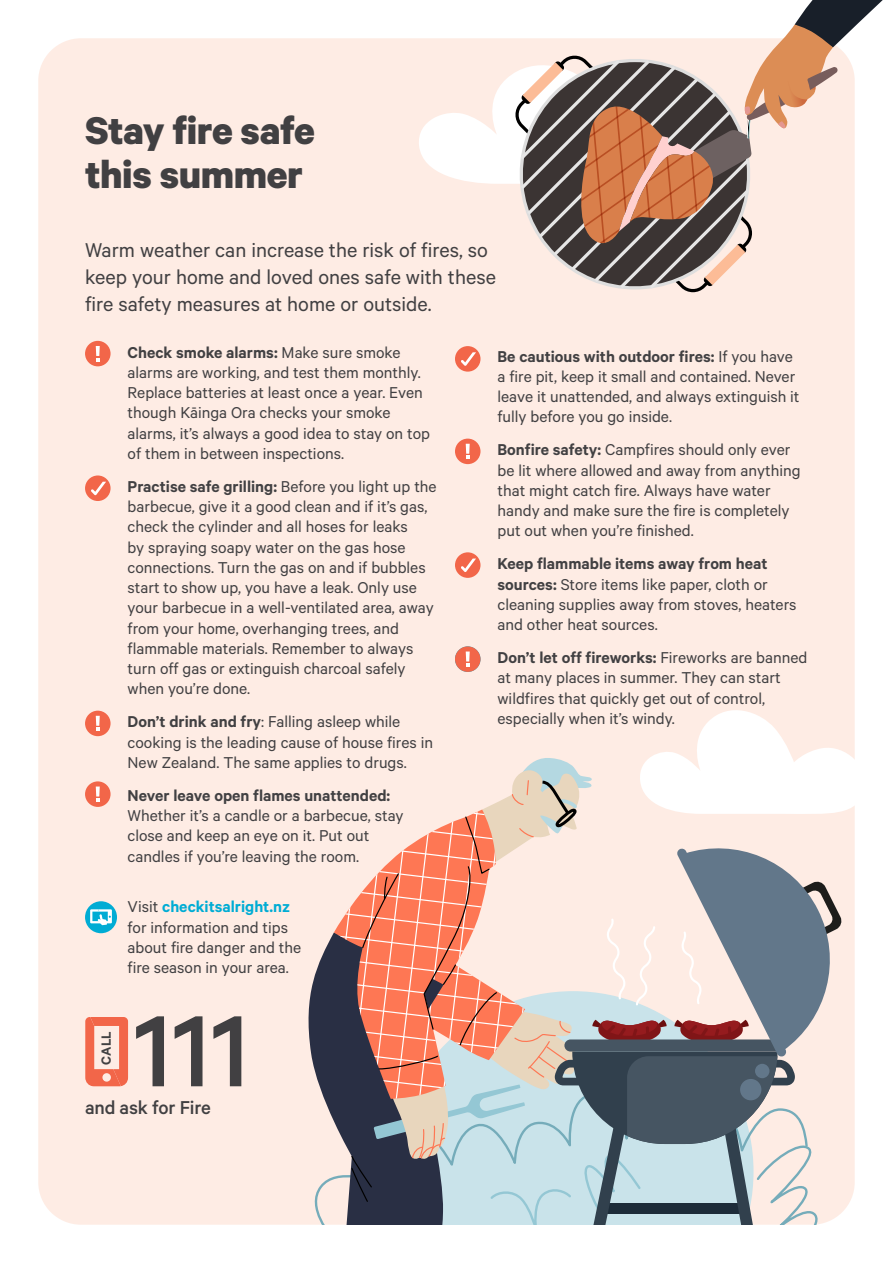
<style>
.page{position:relative;width:893px;height:1263px;background:#fff}
.page>*{position:absolute;margin:0;border:0;box-sizing:border-box;transform-origin:0 0}
.t1{font:500 113.85px "Calibre";color:#414042}
.t2{font:700 43.5px/43.5px "Calibre";letter-spacing:-.01em;color:#414042}
.t3{font:22.5px/27px "Calibre";color:#414042}
.t4{font:500 21px "Calibre";letter-spacing:-.01em;color:#414042}
.t5{font:17.7px/20.2px "Calibre";color:#414042}
.t6{font:600 17.7px "Calibre";color:#414042}
.t7{font:600 15px "Calibre";color:#414042}
.s1{font-weight:600}
.s2{font-weight:600;color:#00acd4}
</style>
<div class="page">
<div style="left:38px;top:38px;width:817px;height:1187px;background:#feece4;border-radius:43px"></div>
<svg style="left:419px;top:0;width:464px;height:292px"></svg>
<svg style="left:85px;top:1017px;width:43px;height:69px"></svg>
<svg style="left:308px;top:710px;width:547px;height:515px"></svg>
<div style="left:85px;top:475px;width:26px;height:26px;background:#f26649;border-radius:50%"></div>
<svg style="left:91px;top:482px;width:15px;height:13px"></svg>
<div style="left:85px;top:341px;width:26px;height:25px;background:#f26649;border-radius:50%"></div>
<svg style="left:96px;top:346px;width:4px;height:15px"></svg>
<div style="left:85px;top:711px;width:26px;height:25px;background:#f26649;border-radius:50%"></div>
<svg style="left:96px;top:716px;width:4px;height:15px"></svg>
<div style="left:85px;top:781px;width:26px;height:26px;background:#f26649;border-radius:50%"></div>
<svg style="left:96px;top:786px;width:4px;height:16px"></svg>
<div style="left:455px;top:346px;width:25px;height:26px;background:#f26649;border-radius:50%"></div>
<svg style="left:461px;top:352px;width:15px;height:14px"></svg>
<div style="left:455px;top:552px;width:25px;height:26px;background:#f26649;border-radius:50%"></div>
<svg style="left:461px;top:558px;width:15px;height:14px"></svg>
<div style="left:455px;top:439px;width:25px;height:25px;background:#f26649;border-radius:50%"></div>
<svg style="left:466px;top:444px;width:4px;height:15px"></svg>
<div style="left:455px;top:646px;width:25px;height:26px;background:#f26649;border-radius:50%"></div>
<svg style="left:466px;top:651px;width:4px;height:16px"></svg>
<div style="left:85px;top:901px;width:32px;height:32px;background:#00acd4;border-radius:50%"></div>
<svg style="left:90px;top:909px;width:22px;height:16px"></svg>
<h2 class="t2" style="left:85px;top:107px;width:231px">Stay fire safe this summer</h2>
<p class="t3" style="left:85px;top:235px;width:412px">Warm weather can increase the risk of fires, so keep your home and loved ones safe with these fire safety measures at home or outside.</p>
<p class="t5" style="left:128px;top:341px;width:304px"><span class="s1">Check smoke alarms:</span> Make sure smoke alarms are working, and test them monthly.<br>Replace batteries at least once a year. Even though Kāinga Ora checks your smoke alarms, it’s always a good idea to stay on top of them in between inspections.</p>
<p class="t5" style="left:128px;top:476px;width:311px"><span class="s1">Practise safe grilling:</span> Before you light up the barbecue, give it a good clean and if it’s gas, check the cylinder and all hoses for leaks<br>by spraying soapy water on the gas hose connections. Turn the gas on and if bubbles start to show up, you have a leak. Only use your barbecue in a well-ventilated area, away from your home, overhanging trees, and flammable materials. Remember to always turn off gas or extinguish charcoal safely when you’re done.</p>
<p class="t5" style="left:128px;top:711px;width:307px"><span class="s1">Don’t drink and fry</span>: Falling asleep while cooking is the leading cause of house fires in<br>New Zealand. The same applies to drugs.</p>
<p class="t6" style="left:128px;top:785px;width:264px">Never leave open flames unattended:</p>
<p class="t5" style="left:128px;top:805px;width:277px">Whether it’s a candle or a barbecue, stay close and keep an eye on it. Put out candles if you’re leaving the room.</p>
<p class="t5" style="left:128px;top:896px;width:175px">Visit <span class="s2">checkitsalright.nz </span>for information and tips about fire danger and the fire season in your area.</p>
<h1 class="t1" style="left:134px;top:984px;width:116px">111</h1>
<p class="t7" style="left:97px;top:1065px;width:36px;rotate:-90deg">CALL</p>
<p class="t4" style="left:85px;top:1095px;width:127px">and ask for Fire</p>
<p class="t5" style="left:497px;top:345px;width:304px"><span class="s1">Be cautious with outdoor fires:</span> If you have a fire pit, keep it small and contained. Never leave it unattended, and always extinguish it fully before you go inside.</p>
<p class="t5" style="left:497px;top:439px;width:305px"><span class="s1">Bonfire safety:</span> Campfires should only ever be lit where allowed and away from anything that might catch fire. Always have water handy and make sure the fire is completely put out when you’re finished.</p>
<p class="t5" style="left:497px;top:553px;width:301px"><span class="s1">Keep flammable items away from heat sources:</span> Store items like paper, cloth or cleaning supplies away from stoves, heaters and other heat sources.</p>
<p class="t5" style="left:497px;top:647px;width:311px"><span class="s1">Don’t let off fireworks:</span> Fireworks are banned at many places in summer. They can start wildfires that quickly get out of control, especially when it’s windy.</p>
</div>
